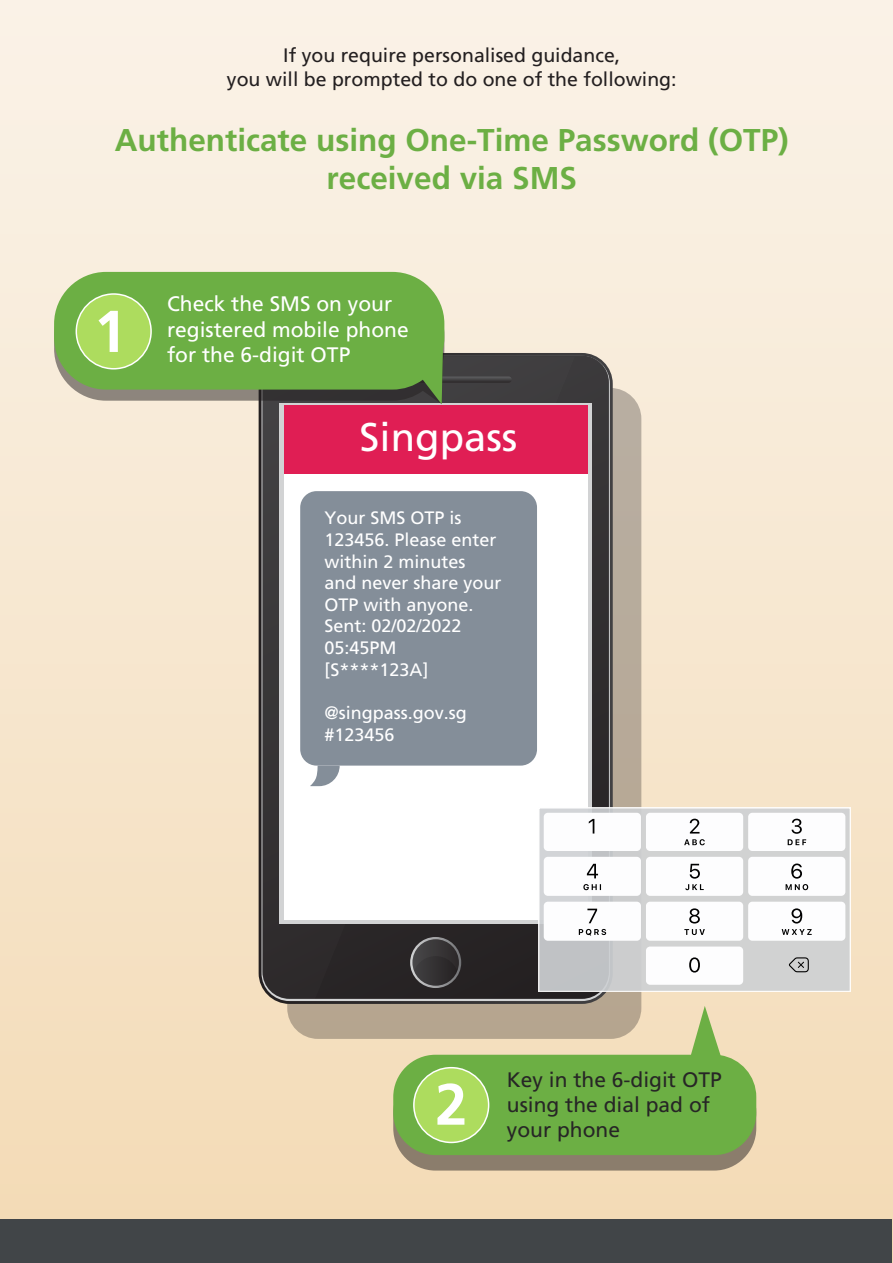
<style>
.page{position:relative;width:893px;height:1263px;background:#fff}
.page>*{position:absolute;margin:0;border:0;box-sizing:border-box;transform-origin:0 0}
.t1{font:700 58.2px "Frutiger LT Std";color:#fff}
.t2{font:40.05px "Frutiger LT Std";color:#fff}
.t3{font:700 31.5px/37.8px "Frutiger LT Std";color:#6caf44;text-align:center}
.t4{font:21px/25.2px "Frutiger LT Std";color:#fff}
.t5{font:21px/25.2px "Frutiger LT Std";color:#272626}
.t6{font:19.5px/23.4px "Frutiger LT Std";color:#231f20;text-align:center}
.t7{font:18px/21.6px "Frutiger";color:#fff}
.t8{font:18px/21.9px "Frutiger LT Std";color:#fff}
.s1{font-family:"Frutiger LT Std"}
</style>
<div class="page">
<div style="left:0;top:0;width:893px;height:1263px;background:linear-gradient(to bottom,#faf2e9,#f2dab5)"></div>
<div style="left:0;top:1220px;width:891px;height:43px;background:#414548"></div>
<svg style="left:287px;top:388px;width:354px;height:651px;background:#a79b8d"></svg>
<svg style="left:444px;top:356px;width:165px;height:643px;background:#4f4d4e"></svg>
<div style="left:284px;top:408px;width:303px;height:512px;background:#fff"></div>
<svg style="left:262px;top:357px;width:313px;height:643px"></svg>
<div style="left:284px;top:406px;width:303px;height:68px;background:#e01e54"></div>
<svg style="left:310px;top:766px;width:30px;height:20px"></svg>
<div style="left:300px;top:491px;width:237px;height:275px;background:#848e99;border-radius:16px"></div>
<svg style="left:54px;top:272px;width:390px;height:132px;background:#72a94e"></svg>
<svg style="left:539px;top:808px;width:311px;height:184px;background:#cfd0d1"></svg>
<svg style="left:789px;top:957px;width:20px;height:15px"></svg>
<div style="left:646px;top:947px;width:97px;height:38px;background:#fdfdfe;border-radius:4px"></div>
<svg style="left:689px;top:957px;width:11px;height:16px"></svg>
<div style="left:748px;top:902px;width:97px;height:39px;background:#fdfdfe;border-radius:4px"></div>
<svg style="left:782px;top:908px;width:30px;height:27px"></svg>
<div style="left:646px;top:902px;width:97px;height:39px;background:#fdfdfe;border-radius:4px"></div>
<svg style="left:684px;top:908px;width:21px;height:27px"></svg>
<div style="left:544px;top:902px;width:97px;height:39px;background:#fdfdfe;border-radius:4px"></div>
<svg style="left:579px;top:929px;width:27px;height:6px"></svg>
<svg style="left:587px;top:909px;width:10px;height:14px"></svg>
<div style="left:748px;top:857px;width:97px;height:39px;background:#fdfdfe;border-radius:4px"></div>
<svg style="left:786px;top:864px;width:22px;height:26px"></svg>
<div style="left:646px;top:857px;width:97px;height:39px;background:#fdfdfe;border-radius:4px"></div>
<svg style="left:685px;top:864px;width:19px;height:26px"></svg>
<div style="left:544px;top:857px;width:97px;height:39px;background:#fdfdfe;border-radius:4px"></div>
<svg style="left:583px;top:884px;width:18px;height:6px"></svg>
<svg style="left:587px;top:864px;width:11px;height:14px"></svg>
<div style="left:748px;top:813px;width:97px;height:38px;background:#fdfdfe;border-radius:4px"></div>
<svg style="left:788px;top:819px;width:18px;height:26px"></svg>
<div style="left:646px;top:813px;width:97px;height:38px;background:#fdfdfe;border-radius:4px"></div>
<svg style="left:684px;top:819px;width:21px;height:26px"></svg>
<div style="left:544px;top:813px;width:97px;height:38px;background:#fdfdfe;border-radius:4px"></div>
<svg style="left:589px;top:819px;width:5px;height:15px"></svg>
<div style="left:76px;top:294px;width:75px;height:75px;background:#addc5e;border-radius:50%"></div>
<div style="left:76px;top:293px;width:76px;height:77px;border:2px solid #fff;border-radius:50%"></div>
<svg style="left:99px;top:311px;width:19px;height:41px"></svg>
<svg style="left:393px;top:1155px;width:363px;height:16px;background:#988975"></svg>
<svg style="left:393px;top:1006px;width:363px;height:149px;background:#93b669"></svg>
<div style="left:414px;top:1068px;width:75px;height:74px;background:#addc5e;border-radius:50%"></div>
<div style="left:413px;top:1067px;width:76px;height:76px;border:2px solid #fff;border-radius:50%"></div>
<p class="t6" style="left:227px;top:44px;width:451px">If you require personalised guidance,<br>you will be prompted to do one of the following:</p>
<h3 class="t3" style="left:115px;top:122px;width:675px">Authenticate using One-Time Password (OTP) received via SMS</h3>
<p class="t4" style="left:167px;top:292px;width:243px">Check the SMS on your registered mobile phone for the 6-digit OTP</p>
<h2 class="t2" style="left:360px;top:414px;width:159px">Singpass</h2>
<p class="t8" style="left:324px;top:507px;width:139px">Your SMS OTP is</p>
<p class="t7" style="left:324px;top:529px;width:179px"><span class="s1">123456.</span> Please enter within 2 minutes and never <span class="s1">share</span> your</p>
<p class="t8" style="left:324px;top:593px;width:151px">OTP with anyone.<br>Sent: 02/02/2022<br>05:45PM [S****123A]</p>
<p class="t7" style="left:324px;top:702px;width:144px">@singpass.gov.sg #123456</p>
<h1 class="t1" style="left:435px;top:1070px;width:34px">2</h1>
<p class="t5" style="left:507px;top:1067px;width:216px">Key in the 6-digit OTP using the dial pad of your phone</p>
</div>
